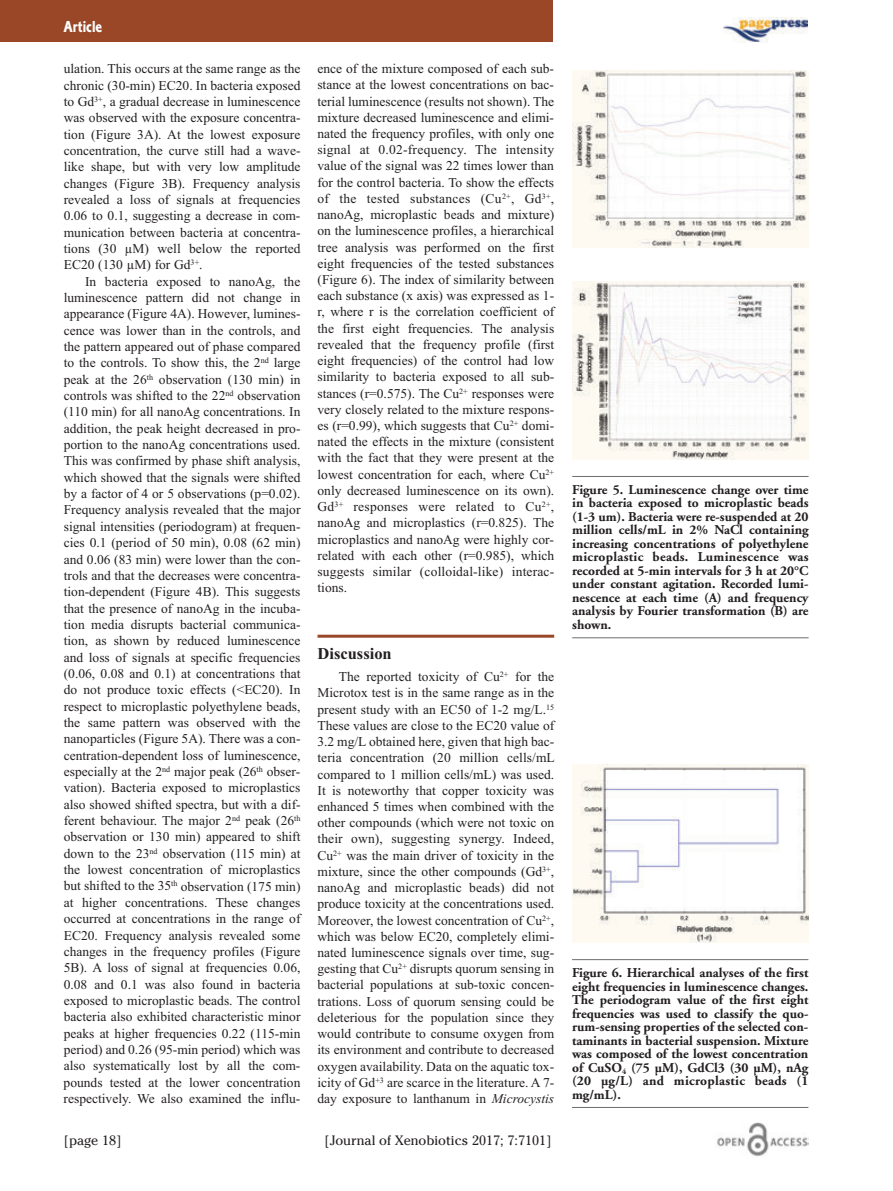
<style>
.page{position:relative;width:893px;height:1191px;background:#fff}
.page>*{position:absolute;margin:0;border:0;box-sizing:border-box;transform-origin:0 0}
.t1{font:700 16.5px "Times New Roman";color:#231f20}
.t2{font:16.5px "Corinthian Bold Condensed Plain";color:#fff}
.t3{font:13.5px/16.4px "Times New Roman";color:#231f20;text-align:justify}
.t4{font:700 13.5px/13.5px "Adobe Garamond";color:#231f20;text-align:justify}
.t5{font:13.5px "Cheltenham";color:#231f20}
.s1{font-style:italic}
</style>
<div class="page">
<hr style="left:317px;top:634px;width:237px;height:3px;background:#9a4728">
<div style="left:0;top:0;width:553px;height:42px;background:#9a4728"></div>
<img style="left:717px;top:1123px;width:91px;height:33px">
<img style="left:723px;top:17px;width:84px;height:26px">
<hr style="left:572px;top:476px;width:237px;height:1px;background:#6c6d70">
<hr style="left:572px;top:637px;width:237px;height:1px;background:#6c6d70">
<img style="left:572px;top:70px;width:236px;height:178px">
<img style="left:572px;top:282px;width:237px;height:177px">
<hr style="left:572px;top:959px;width:236px;height:1px;background:#6c6d70">
<hr style="left:572px;top:1107px;width:236px;height:1px;background:#6c6d70">
<img style="left:572px;top:765px;width:236px;height:177px">
<p class="t2" style="left:63px;top:21px;width:40px">Article</p>
<p class="t3" style="left:64px;top:60px;width:238px">ulation. This occurs at the same range as the chronic (30-min) EC20. In bacteria exposed to Gd<sup>3+</sup>, a gradual decrease in luminescence was observed with the exposure concentra&shy;tion (Figure 3A). At the lowest exposure concentration, the curve still had a wave&shy;like shape, but with very low amplitude changes (Figure 3B). Frequency analysis revealed a loss of signals at frequencies 0.06 to 0.1, suggesting a decrease in com&shy;munication between bacteria at concentra&shy;tions (30 µM) well below the reported EC20 (130 µM) for Gd<sup>3+</sup>.</p>
<p class="t3" style="left:64px;top:273px;width:239px;text-indent:21px">In bacteria exposed to nanoAg, the luminescence pattern did not change in appearance (Figure 4A). However, lumines&shy;cence was lower than in the controls, and the pattern appeared out of phase compared to the controls. To show this, the 2<sup>nd</sup> large peak at the 26<sup>th</sup> observation (130 min) in controls was shifted to the 22<sup>nd</sup> observation (110 min) for all nanoAg concentrations. In addition, the peak height decreased in pro&shy;portion to the nanoAg concentrations used.<br>This was confirmed by phase shift analysis, which showed that the signals were shifted by a factor of 4 or 5 observations (p=0.02).<br>Frequency analysis revealed that the major signal intensities (periodogram) at frequen&shy;cies 0.1 (period of 50 min), 0.08 (62 min) and 0.06 (83 min) were lower than the con&shy;trols and that the decreases were concentra&shy;tion-dependent (Figure 4B). This suggests that the presence of nanoAg in the incuba&shy;tion media disrupts bacterial communica&shy;tion, as shown by reduced luminescence and loss of signals at specific frequencies (0.06, 0.08 and 0.1) at concentrations that do not produce toxic effects (&lt;EC20). In respect to microplastic polyethylene beads, the same pattern was observed with the nanoparticles (Figure 5A). There was a con&shy;centration-dependent loss of luminescence, especially at the 2<sup>nd</sup> major peak (26<sup>th</sup> obser&shy;vation). Bacteria exposed to microplastics also showed shifted spectra, but with a dif&shy;ferent behaviour. The major 2<sup>nd</sup> peak (26<sup>th </sup>observation or 130 min) appeared to shift down to the 23<sup>nd</sup> observation (115 min) at the lowest concentration of microplastics but shifted to the 35<sup>th</sup> observation (175 min) at higher concentrations. These changes occurred at concentrations in the range of EC20. Frequency analysis revealed some changes in the frequency profiles (Figure 5B). A loss of signal at frequencies 0.06, 0.08 and 0.1 was also found in bacteria exposed to microplastic beads. The control bacteria also exhibited characteristic minor peaks at higher frequencies 0.22 (115-min period) and 0.26 (95-min period) which was also systematically lost by all the com&shy;pounds tested at the lower concentration respectively. We also examined the influ-</p>
<p class="t3" style="left:317px;top:60px;width:238px">ence of the mixture composed of each sub&shy;stance at the lowest concentrations on bac&shy;terial luminescence (results not shown). The mixture decreased luminescence and elimi&shy;nated the frequency profiles, with only one signal at 0.02-frequency. The intensity value of the signal was 22 times lower than for the control bacteria. To show the effects of the tested substances (Cu<sup>2+</sup>, Gd<sup>3+</sup>, nanoAg, microplastic beads and mixture) on the luminescence profiles, a hierarchical tree analysis was performed on the first eight frequencies of the tested substances (Figure 6). The index of similarity between each substance (x axis) was expressed as 1- r, where r is the correlation coefficient of the first eight frequencies. The analysis revealed that the frequency profile (first eight frequencies) of the control had low similarity to bacteria exposed to all sub&shy;stances (r=0.575). The Cu<sup>2+</sup> responses were very closely related to the mixture respons&shy;es (r=0.99), which suggests that Cu<sup>2+</sup> domi&shy;nated the effects in the mixture (consistent with the fact that they were present at the lowest concentration for each, where Cu<sup>2+ </sup>only decreased luminescence on its own).<br>Gd<sup>3+</sup> responses were related to Cu<sup>2+</sup>, nanoAg and microplastics (r=0.825). The microplastics and nanoAg were highly cor&shy;related with each other (r=0.985), which suggests similar (colloidal-like) interac&shy;tions.</p>
<p class="t1" style="left:317px;top:643px;width:76px">Discussion</p>
<p class="t3" style="left:317px;top:668px;width:239px;text-indent:21px">The reported toxicity of Cu<sup>2+</sup> for the Microtox test is in the same range as in the present study with an EC50 of 1-2 mg/L.<sup>15<br></sup>These values are close to the EC20 value of 3.2 mg/L obtained here, given that high bac&shy;teria concentration (20 million cells/mL compared to 1 million cells/mL) was used.<br>It is noteworthy that copper toxicity was enhanced 5 times when combined with the other compounds (which were not toxic on their own), suggesting synergy. Indeed, Cu<sup>2+</sup> was the main driver of toxicity in the mixture, since the other compounds (Gd<sup>3+</sup>, nanoAg and microplastic beads) did not produce toxicity at the concentrations used.<br>Moreover, the lowest concentration of Cu<sup>2+</sup>, which was below EC20, completely elimi&shy;nated luminescence signals over time, sug&shy;gesting that Cu<sup>2+</sup> disrupts quorum sensing in bacterial populations at sub-toxic concen&shy;trations. Loss of quorum sensing could be deleterious for the population since they would contribute to consume oxygen from its environment and contribute to decreased oxygen availability. Data on the aquatic tox&shy;icity of Gd<sup>+3</sup> are scarce in the literature. A 7- day exposure to lanthanum in <span class="s1">Microcystis</span></p>
<p class="t5" style="left:64px;top:1132px;width:59px">[page 18]</p>
<p class="t5" style="left:324px;top:1132px;width:229px">[Journal of Xenobiotics 2017; 7:7101]</p>
<p class="t4" style="left:572px;top:484px;width:238px">Figure 5. Luminescence change over time in bacteria exposed to microplastic beads (1-3 um). Bacteria were re-suspended at 20 million cells/mL in 2% NaCl containing increasing concentrations of polyethylene microplastic beads. Luminescence was recorded at 5-min intervals for 3 h at 20°C under constant agitation. Recorded lumi&shy;nescence at each time (A) and frequency analysis by Fourier transformation (B) are shown.</p>
<p class="t4" style="left:572px;top:967px;width:238px">Figure 6. Hierarchical analyses of the first eight frequencies in luminescence changes.<br>The periodogram value of the first eight frequencies was used to classify the quo&shy;rum-sensing properties of the selected con&shy;taminants in bacterial suspension. Mixture was composed of the lowest concentration of CuSO<sub>4</sub> (75 µM), GdCl3 (30 µM), nAg (20 µg/L) and microplastic beads (1 mg/mL).</p>
</div>
